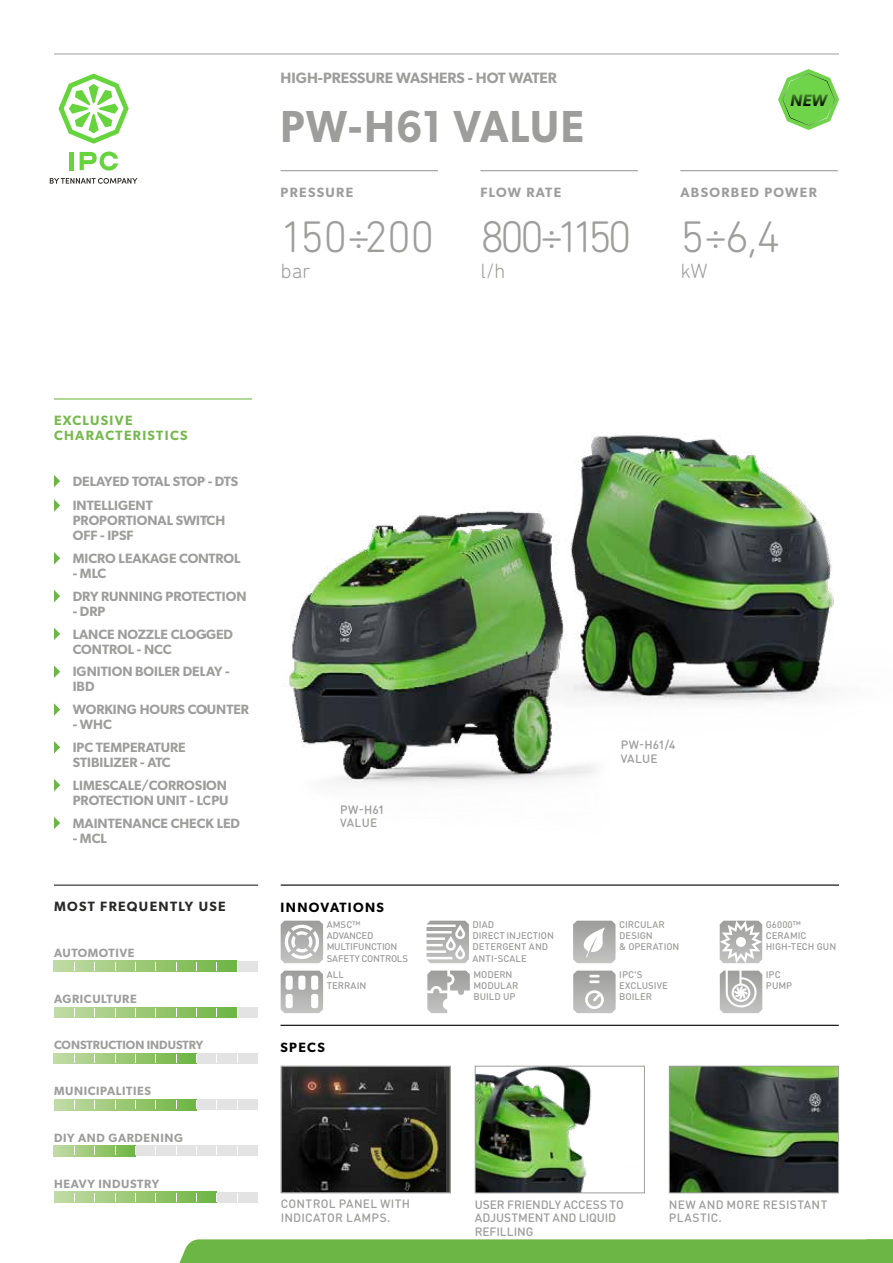
<style>
.page{position:relative;width:893px;height:1263px;background:#fff}
.page>*{position:absolute;margin:0;border:0;box-sizing:border-box;transform-origin:0 0}
.t1{font:300 45px "DIN Next Rounded LT Pro";letter-spacing:-.095em;color:#9d9d9c}
.t2{font:600 45px "Gibson";letter-spacing:.03em;color:#9d9d9c;scale:.93 1}
.t3{font:300 21px "DIN Next Rounded LT Pro";color:#9d9d9c}
.t4{font:italic 600 16.5px "Gibson";color:#000}
.t5{font:600 15px "Gibson";color:#9d9d9c}
.t6{font:600 13.5px/22.8px "Gibson";color:#9d9d9c}
.t7{font:600 13.5px/15px "Gibson";letter-spacing:.1em;color:#76b94d}
.t8{font:600 13.5px "Gibson";letter-spacing:.1em;color:#9d9d9c}
.t9{font:600 13.5px "Gibson";letter-spacing:.1em;color:#282827}
.t10{font:600 13.5px "Gibson";letter-spacing:.1em;color:#000}
.t11{font:600 13.5px "Gibson";letter-spacing:.09em;color:#9d9d9c}
.t12{font:500 12px/13.5px "DIN Round Pro";letter-spacing:.015em;color:#9d9d9c}
.t13{font:600 12px "Gibson";letter-spacing:.05em;color:#9d9d9c}
.t14{font:500 12px/13.5px "DIN Round Pro";letter-spacing:-.01em;color:#9d9d9c}
.t15{font:600 12px "Gibson";color:#9d9d9c}
.t16{font:500 9.6px/11.2px "DIN Round Pro";letter-spacing:-.005em;color:#9d9d9c}
</style>
<div class="page">
<hr style="left:54px;top:54px;width:785px;height:1px;background:#9d9d9c">
<div style="left:179px;top:1239px;width:714px;height:24px;background:#6bb644"></div>
<hr style="left:70px;top:152px;width:4px;height:18px;background:#66d43d">
<svg style="left:80px;top:152px;width:38px;height:19px"></svg>
<svg style="left:59px;top:74px;width:70px;height:70px"></svg>
<svg style="left:50px;top:178px;width:87px;height:6px"></svg>
<hr style="left:281px;top:170px;width:157px;height:1px;background:#9d9d9c">
<hr style="left:480px;top:170px;width:158px;height:1px;background:#9d9d9c">
<hr style="left:680px;top:170px;width:158px;height:1px;background:#9d9d9c">
<hr style="left:281px;top:884px;width:558px;height:2px;background:#000">
<hr style="left:54px;top:398px;width:198px;height:2px;background:#76b94d">
<svg style="left:54px;top:475px;width:6px;height:12px"></svg>
<svg style="left:54px;top:499px;width:6px;height:13px"></svg>
<svg style="left:54px;top:552px;width:6px;height:12px"></svg>
<svg style="left:54px;top:590px;width:6px;height:12px"></svg>
<svg style="left:54px;top:628px;width:6px;height:12px"></svg>
<svg style="left:54px;top:665px;width:6px;height:13px"></svg>
<svg style="left:54px;top:703px;width:6px;height:13px"></svg>
<svg style="left:54px;top:741px;width:6px;height:12px"></svg>
<svg style="left:54px;top:779px;width:6px;height:12px"></svg>
<svg style="left:54px;top:817px;width:6px;height:12px"></svg>
<div style="left:54px;top:1192px;width:204px;height:10px;background:#e3e3e3"></div>
<svg style="left:55px;top:1192px;width:162px;height:10px"></svg>
<div style="left:54px;top:1145px;width:204px;height:11px;background:#e3e3e3"></div>
<svg style="left:54px;top:1145px;width:81px;height:11px"></svg>
<div style="left:54px;top:1099px;width:204px;height:11px;background:#e3e3e3"></div>
<svg style="left:54px;top:1099px;width:142px;height:11px"></svg>
<div style="left:54px;top:961px;width:204px;height:10px;background:#e3e3e3"></div>
<svg style="left:54px;top:961px;width:183px;height:10px"></svg>
<div style="left:54px;top:1053px;width:204px;height:11px;background:#e3e3e3"></div>
<svg style="left:54px;top:1053px;width:142px;height:11px"></svg>
<div style="left:54px;top:1007px;width:204px;height:11px;background:#e3e3e3"></div>
<svg style="left:54px;top:1007px;width:183px;height:11px"></svg>
<hr style="left:54px;top:884px;width:204px;height:2px;background:#282827">
<hr style="left:280px;top:1025px;width:559px;height:1px;background:#000">
<img style="left:283px;top:1068px;width:162px;height:123px">
<div style="left:281px;top:1066px;width:170px;height:127px;border:1px solid #9d9d9c"></div>
<img style="left:477px;top:1068px;width:115px;height:123px">
<div style="left:475px;top:1066px;width:170px;height:127px;border:1px solid #9d9d9c"></div>
<img style="left:647px;top:435px;width:187px;height:266px">
<img style="left:285px;top:433px;width:362px;height:351px">
<img style="left:671px;top:1068px;width:166px;height:123px">
<div style="left:669px;top:1066px;width:170px;height:127px;border:1px solid #9d9d9c"></div>
<svg style="left:281px;top:921px;width:42px;height:42px"></svg>
<svg style="left:426px;top:921px;width:43px;height:42px"></svg>
<svg style="left:573px;top:921px;width:43px;height:42px"></svg>
<svg style="left:720px;top:921px;width:42px;height:42px"></svg>
<svg style="left:427px;top:971px;width:43px;height:42px"></svg>
<svg style="left:573px;top:971px;width:43px;height:42px"></svg>
<svg style="left:720px;top:971px;width:42px;height:42px"></svg>
<svg style="left:281px;top:971px;width:42px;height:42px"></svg>
<svg style="left:778px;top:69px;width:61px;height:61px"></svg>
<p class="t5" style="left:281px;top:69px;width:278px">HIGH-PRESSURE WASHERS - HOT WATER</p>
<h1 class="t2" style="left:281px;top:100px;width:328px">PW-H61 VALUE</h1>
<p class="t4" style="left:790px;top:90px;width:38px">NEW</p>
<p class="t8" style="left:281px;top:184px;width:74px">PRESSURE</p>
<p class="t11" style="left:480px;top:184px;width:82px">FLOW RATE</p>
<p class="t8" style="left:680px;top:184px;width:138px">ABSORBED POWER</p>
<h1 class="t1" style="left:281px;top:211px;width:155px">150÷200</h1>
<h2 class="t3" style="left:281px;top:258px;width:31px">bar</h2>
<h1 class="t1" style="left:480px;top:211px;width:153px">800÷1150</h1>
<h2 class="t3" style="left:480px;top:258px;width:27px">l/h</h2>
<h1 class="t1" style="left:680px;top:211px;width:102px">5÷6,4</h1>
<h2 class="t3" style="left:680px;top:258px;width:29px">kW</h2>
<p class="t7" style="left:54px;top:413px;width:135px">EXCLUSIVE<br>CHARACTERISTICS</p>
<p class="t6" style="left:73px;top:468px;width:167px;line-height:24.5px">DELAYED TOTAL STOP - DTS<br>INTELLIGENT</p>
<p class="t6" style="left:73px;top:513px;width:154px;line-height:15px">PROPORTIONAL SWITCH<br>OFF - IPSF</p>
<p class="t6" style="left:73px;top:546px;width:169px">MICRO LEAKAGE CONTROL</p>
<p class="t6" style="left:73px;top:561px;width:175px">- MLC<br>DRY RUNNING PROTECTION</p>
<p class="t6" style="left:73px;top:599px;width:162px">- DRP<br>LANCE NOZZLE CLOGGED</p>
<p class="t6" style="left:73px;top:637px;width:158px">CONTROL - NCC<br>IGNITION BOILER DELAY -</p>
<p class="t6" style="left:73px;top:675px;width:178px">IBD<br>WORKING HOURS COUNTER</p>
<p class="t6" style="left:73px;top:713px;width:114px">- WHC<br>IPC TEMPERATURE</p>
<p class="t6" style="left:73px;top:750px;width:156px">STIBILIZER - ATC<br>LIMESCALE/CORROSION</p>
<p class="t6" style="left:73px;top:788px;width:169px">PROTECTION UNIT - LCPU<br>MAINTENANCE CHECK LED</p>
<p class="t6" style="left:73px;top:826px;width:36px">- MCL</p>
<p class="t9" style="left:54px;top:898px;width:173px">MOST FREQUENTLY USE</p>
<p class="t13" style="left:54px;top:945px;width:82px">AUTOMOTIVE</p>
<p class="t13" style="left:54px;top:992px;width:84px">AGRICULTURE</p>
<p class="t15" style="left:54px;top:1038px;width:151px">CONSTRUCTION INDUSTRY</p>
<p class="t13" style="left:54px;top:1084px;width:99px">MUNICIPALITIES</p>
<p class="t13" style="left:54px;top:1130px;width:131px">DIY AND GARDENING</p>
<p class="t13" style="left:54px;top:1176px;width:106px">HEAVY INDUSTRY</p>
<p class="t12" style="left:340px;top:802px;width:46px">PW-H61<br>VALUE</p>
<p class="t10" style="left:281px;top:899px;width:105px">INNOVATIONS</p>
<p class="t12" style="left:621px;top:737px;width:56px">PW-H61/4<br>VALUE</p>
<p class="t16" style="left:327px;top:918px;width:83px">AMSC™<br>ADVANCED<br>MULTIFUNCTION<br>SAFETY CONTROLS</p>
<p class="t16" style="left:473px;top:918px;width:83px">DIAD<br>DIRECT INJECTION<br>DETERGENT AND<br>ANTI-SCALE</p>
<p class="t16" style="left:619px;top:918px;width:62px">CIRCULAR<br>DESIGN<br>&amp; OPERATION</p>
<p class="t16" style="left:766px;top:918px;width:72px">G6000™<br>CERAMIC<br>HIGH-TECH GUN</p>
<p class="t16" style="left:473px;top:968px;width:46px">MODERN<br>MODULAR<br>BUILD UP</p>
<p class="t16" style="left:619px;top:968px;width:50px">IPC’S<br>EXCLUSIVE<br>BOILER</p>
<p class="t16" style="left:766px;top:968px;width:28px">IPC<br>PUMP</p>
<p class="t16" style="left:327px;top:968px;width:41px">ALL<br>TERRAIN</p>
<p class="t10" style="left:280px;top:1039px;width:46px">SPECS</p>
<p class="t12" style="left:281px;top:1197px;width:131px">CONTROL PANEL WITH<br>INDICATOR LAMPS.</p>
<p class="t14" style="left:475px;top:1197px;width:150px">USER FRIENDLY ACCESS TO<br>ADJUSTMENT AND LIQUID<br>REFILLING</p>
<p class="t12" style="left:669px;top:1197px;width:160px">NEW AND MORE RESISTANT<br>PLASTIC.</p>
</div>
